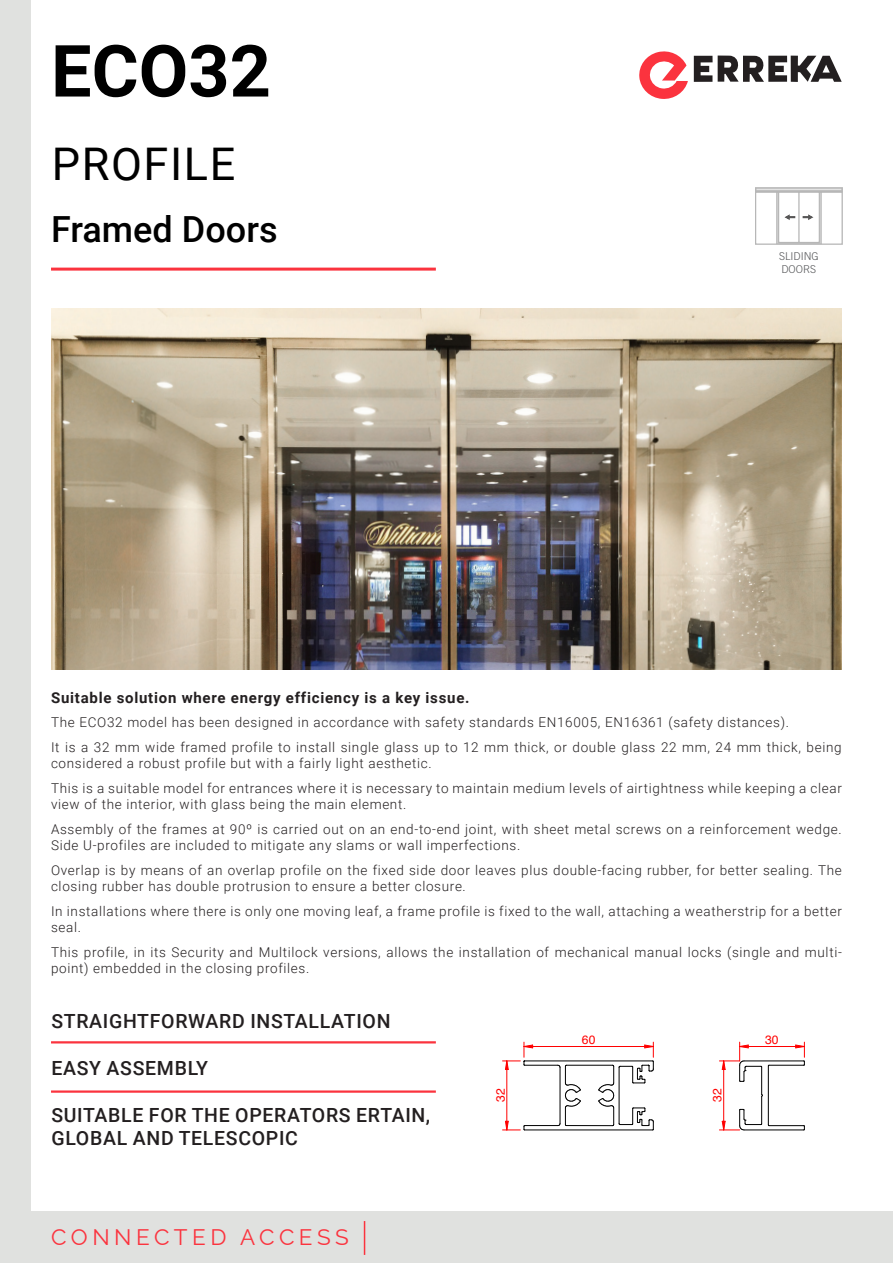
<style>
.page{position:relative;width:893px;height:1263px;background:#fff}
.page>*{position:absolute;margin:0;border:0;box-sizing:border-box;transform-origin:0 0}
.t1{font:700 72px "Roboto";color:#000}
.Caracteristicas{font:45px "Roboto";letter-spacing:.035em;color:#000}
.Caracteristicas-2{font:500 36px "Roboto";color:#000}
.t2{font:100 22.5px "Raleway";letter-spacing:.2em;color:#fb333e}
.Caracteristicas-3{font:500 19.5px/23.4px "Roboto";letter-spacing:.035em;color:#231f20}
.t3{font:700 15px "Roboto";letter-spacing:.05em;color:#231f20}
.t4{font:300 13.5px/16.2px "Roboto";letter-spacing:.05em;color:#231f20}
.t5{font:12.15px "Helvetica";color:#f00}
.Caracteristicas-4{font:300 10.8px "Trade Gothic";color:#57585a}
</style>
<div class="page">
<div style="left:0;top:0;width:31px;height:1263px;background:#e0e1df"></div>
<div style="left:0;top:1211px;width:893px;height:52px;background:#e0e1df"></div>
<hr style="left:364px;top:1221px;width:1px;height:34px;background:#fb333e">
<svg style="left:639px;top:51px;width:49px;height:48px"></svg>
<svg style="left:694px;top:56px;width:148px;height:26px"></svg>
<img style="left:51px;top:309px;width:791px;height:361px">
<hr style="left:51px;top:268px;width:385px;height:3px;background:#fb333e">
<hr style="left:51px;top:1041px;width:385px;height:2px;background:#fb333e">
<hr style="left:51px;top:1090px;width:385px;height:3px;background:#fb333e">
<hr style="left:525px;top:1060px;width:128px;height:1px;background:#000">
<hr style="left:525px;top:1065px;width:33px;height:1px;background:#000">
<hr style="left:566px;top:1065px;width:47px;height:1px;background:#000">
<hr style="left:525px;top:1129px;width:128px;height:1px;background:#000">
<hr style="left:525px;top:1125px;width:33px;height:1px;background:#000">
<hr style="left:566px;top:1125px;width:47px;height:1px;background:#000">
<svg style="left:558px;top:1064px;width:23px;height:62px"></svg>
<svg style="left:598px;top:1042px;width:56px;height:88px"></svg>
<hr style="left:524px;top:1046px;width:129px;height:1px;background:#f00">
<svg style="left:502px;top:1042px;width:31px;height:28px"></svg>
<svg style="left:502px;top:1120px;width:23px;height:10px"></svg>
<hr style="left:506px;top:1061px;width:1px;height:69px;background:#f00">
<hr style="left:744px;top:1060px;width:60px;height:1px;background:#000">
<hr style="left:769px;top:1065px;width:35px;height:1px;background:#000">
<hr style="left:744px;top:1129px;width:60px;height:1px;background:#000">
<hr style="left:769px;top:1125px;width:35px;height:1px;background:#000">
<svg style="left:719px;top:1042px;width:50px;height:88px"></svg>
<svg style="left:795px;top:1042px;width:10px;height:24px"></svg>
<hr style="left:740px;top:1046px;width:64px;height:1px;background:#f00">
<img style="left:756px;top:187px;width:86px;height:57px">
<p class="t1" style="left:51px;top:20px;width:221px">ECO32</p>
<p class="Caracteristicas" style="left:52px;top:132px;width:185px">PROFILE</p>
<p class="Caracteristicas-2" style="left:51px;top:204px;width:228px">Framed Doors</p>
<p class="Caracteristicas-4" style="left:779px;top:250px;width:41px">SLIDING</p>
<p class="Caracteristicas-4" style="left:781px;top:263px;width:36px">DOORS</p>
<p class="t3" style="left:51px;top:687px;width:420px">Suitable solution where energy efficiency is a key issue.</p>
<p class="t4" style="left:51px;top:714px;width:739px">The ECO32 model has been designed in accordance with safety standards EN16005, EN16361 (safety distances).</p>
<p class="t4" style="left:51px;top:738px;width:792px">It is a 32 mm wide framed profile to install single glass up to 12 mm thick, or double glass 22 mm, 24 mm thick, being considered a robust profile but with a fairly light aesthetic.</p>
<p class="t4" style="left:51px;top:779px;width:792px">This is a suitable model for entrances where it is necessary to maintain medium levels of airtightness while keeping a clear view of the interior, with glass being the main element.</p>
<p class="t4" style="left:51px;top:820px;width:792px">Assembly of the frames at 90º is carried out on an end-to-end joint, with sheet metal screws on a reinforcement wedge.<br>Side U-profiles are included to mitigate any slams or wall imperfections.</p>
<p class="t4" style="left:51px;top:861px;width:792px">Overlap is by means of an overlap profile on the fixed side door leaves plus double-facing rubber, for better sealing. The closing rubber has double protrusion to ensure a better closure.</p>
<p class="t4" style="left:51px;top:902px;width:792px">In installations where there is only one moving leaf, a frame profile is fixed to the wall, attaching a weatherstrip for a better seal.</p>
<p class="t4" style="left:51px;top:943px;width:792px">This profile, in its Security and Multilock versions, allows the installation of mechanical manual locks (single and multi&shy;point) embedded in the closing profiles.</p>
<p class="Caracteristicas-3" style="left:51px;top:1009px;width:341px">STRAIGHTFORWARD INSTALLATION</p>
<p class="Caracteristicas-3" style="left:51px;top:1056px;width:158px">EASY ASSEMBLY</p>
<p class="Caracteristicas-3" style="left:51px;top:1102px;width:380px">SUITABLE FOR THE OPERATORS ERTAIN,<br>GLOBAL AND TELESCOPIC</p>
<p class="t2" style="left:51px;top:1219px;width:299px">CONNECTED ACCESS</p>
<p class="t5" style="left:582px;top:1031px;width:15px">60</p>
<p class="t5" style="left:491px;top:1102px;width:15px;rotate:-90deg">32</p>
<p class="t5" style="left:708px;top:1102px;width:15px;rotate:-90deg">32</p>
<p class="t5" style="left:765px;top:1031px;width:15px">30</p>
</div>
